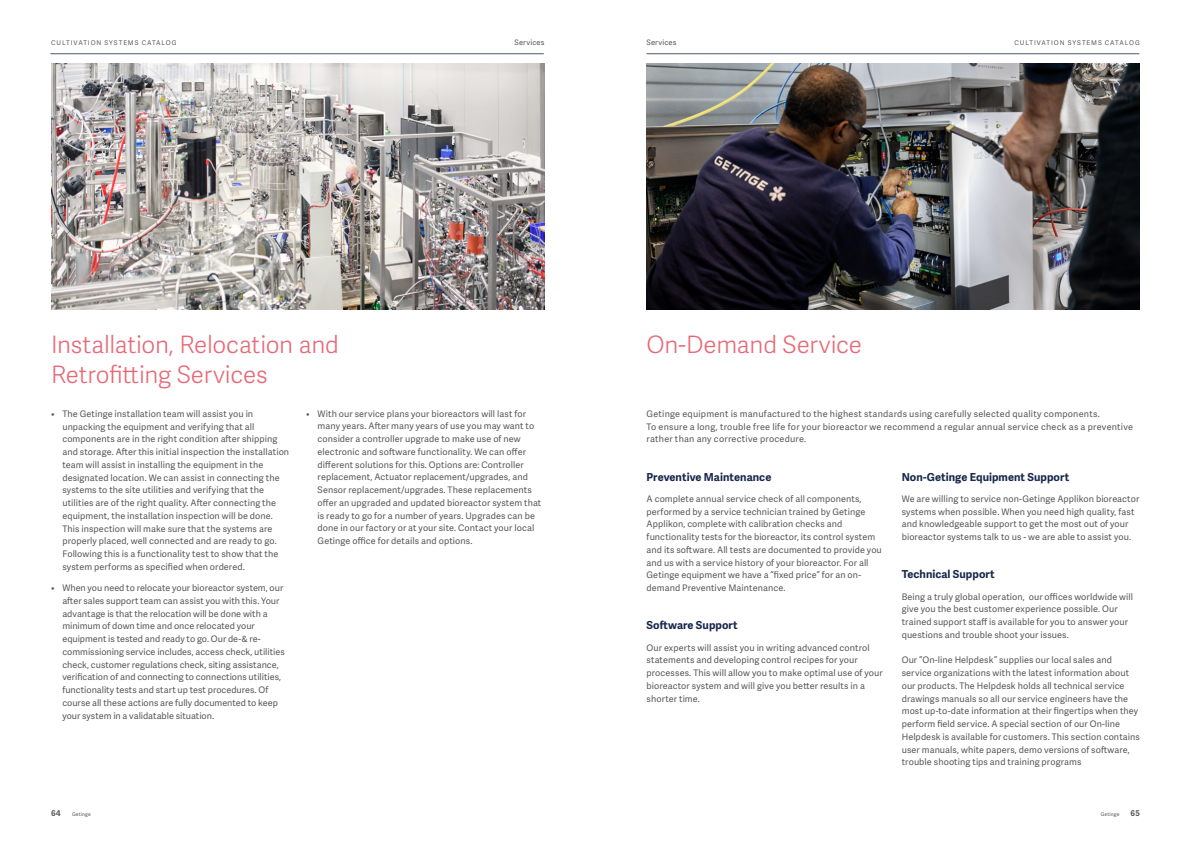
<style>
.page{position:relative;width:1191px;height:842px;background:#fff}
.page>*{position:absolute;margin:0;border:0;box-sizing:border-box;transform-origin:0 0}
.t1{font:300 24px/29.8px "Adelle Sans";letter-spacing:-.01em;color:#e56b78}
.t2{font:700 11px "Adelle Sans";letter-spacing:.005em;color:#18284a}
.t3{font:9px/12.8px "Adelle Sans";letter-spacing:.01em;color:#595857}
.t4{font:700 8px "Adelle Sans";color:#595857}
.t5{font:7.5px "Adelle Sans";letter-spacing:.02em;color:#595857}
.t6{font:6.5px "Adelle Sans";letter-spacing:.15em;color:#595857}
.t7{font:5px "Adelle Sans";letter-spacing:.025em;color:#595857}
</style>
<div class="page">
<img style="left:51px;top:63px;width:493px;height:246px">
<img style="left:646px;top:63px;width:494px;height:246px">
<hr style="left:50px;top:53px;width:494px;height:1px;background:#495a6b">
<hr style="left:646px;top:53px;width:493px;height:1px;background:#495a6b">
<p class="t6" style="left:51px;top:39px;width:127px">CULTIVATION SYSTEMS CATALOG</p>
<p class="t5" style="left:514px;top:38px;width:31px">Services</p>
<p class="t5" style="left:646px;top:38px;width:31px">Services</p>
<p class="t6" style="left:1014px;top:39px;width:127px">CULTIVATION SYSTEMS CATALOG</p>
<h1 class="t1" style="left:51px;top:330px;width:289px">Installation, Relocation and<br>Retrofitting Services</h1>
<p class="t3" style="left:62px;top:407px;width:228px;text-indent:-11px">• The Getinge installation team will assist you in unpacking the equipment and verifying that all components are in the right condition after shipping and storage. After this initial inspection the installation team will assist in installing the equipment in the designated location. We can assist in connecting the systems to the site utilities and verifying that the utilities are of the right quality. After connecting the equipment, the installation inspection will be done.<br>This inspection will make sure that the systems are properly placed, well connected and are ready to go.<br>Following this is a functionality test to show that the system performs as specified when ordered.</p>
<p class="t3" style="left:62px;top:582px;width:224px;text-indent:-11px">• When you need to relocate your bioreactor system, our after sales support team can assist you with this. Your advantage is that the relocation will be done with a minimum of down time and once relocated your equipment is tested and ready to go. Our de-&amp; re&shy;commissioning service includes, access check, utilities check, customer regulations check, siting assistance, verification of and connecting to connections utilities, functionality tests and start up test procedures. Of course all these actions are fully documented to keep your system in a validatable situation.</p>
<p class="t3" style="left:317px;top:407px;width:225px;text-indent:-11px">• With our service plans your bioreactors will last for many years. After many years of use you may want to consider a controller upgrade to make use of new electronic and software functionality. We can offer different solutions for this. Options are: Controller replacement, Actuator replacement/upgrades, and Sensor replacement/upgrades. These replacements offer an upgraded and updated bioreactor system that is ready to go for a number of years. Upgrades can be done in our factory or at your site. Contact your local Getinge office for details and options.</p>
<h1 class="t1" style="left:646px;top:330px;width:217px">On-Demand Service</h1>
<p class="t3" style="left:646px;top:407px;width:488px">Getinge equipment is manufactured to the highest standards using carefully selected quality components.<br>To ensure a long, trouble free life for your bioreactor we recommend a regular annual service check as a preventive rather than any corrective procedure.</p>
<p class="t2" style="left:646px;top:470px;width:126px">Preventive Maintenance</p>
<p class="t3" style="left:646px;top:492px;width:237px">A complete annual service check of all components, performed by a service technician trained by Getinge Applikon, complete with calibration checks and functionality tests for the bioreactor, its control system and its software. All tests are documented to provide you and us with a service history of your bioreactor. For all Getinge equipment we have a “fixed price” for an on&shy;demand Preventive Maintenance.</p>
<p class="t2" style="left:646px;top:619px;width:93px">Software Support</p>
<p class="t3" style="left:646px;top:641px;width:238px">Our experts will assist you in writing advanced control statements and developing control recipes for your processes. This will allow you to make optimal use of your bioreactor system and will give you better results in a shorter time.</p>
<p class="t2" style="left:901px;top:470px;width:169px">Non-Getinge Equipment Support</p>
<p class="t3" style="left:901px;top:492px;width:239px">We are willing to service non-Getinge Applikon bioreactor systems when possible. When you need high quality, fast and knowledgeable support to get the most out of your bioreactor systems talk to us - we are able to assist you.</p>
<p class="t2" style="left:901px;top:568px;width:94px">Technical Support</p>
<p class="t3" style="left:901px;top:590px;width:233px">Being a truly global operation, our offices worldwide will give you the best customer experience possible. Our trained support staff is available for you to answer your questions and trouble shoot your issues.</p>
<p class="t3" style="left:901px;top:654px;width:240px">Our “On-line Helpdesk” supplies our local sales and service organizations with the latest information about our products. The Helpdesk holds all technical service drawings manuals so all our service engineers have the most up-to-date information at their fingertips when they perform field service. A special section of our On-line Helpdesk is available for customers. This section contains user manuals, white papers, demo versions of software, trouble shooting tips and training programs</p>
<p class="t4" style="left:51px;top:809px;width:11px">64</p>
<p class="t7" style="left:72px;top:812px;width:20px">Getinge</p>
<p class="t7" style="left:1100px;top:812px;width:20px">Getinge</p>
<p class="t4" style="left:1130px;top:809px;width:11px">65</p>
</div>
